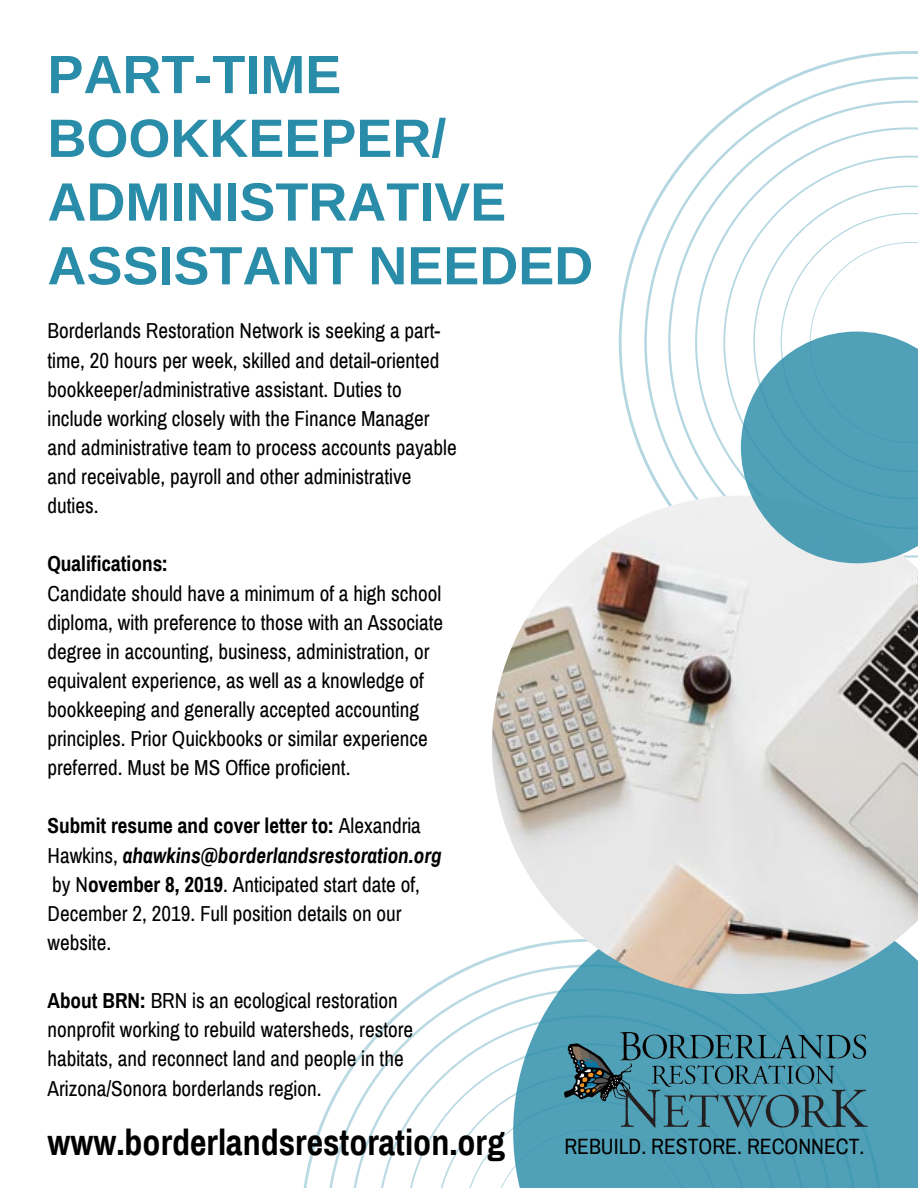
<style>
.page{position:relative;width:918px;height:1188px;background:#fff}
.page>*{position:absolute;margin:0;border:0;box-sizing:border-box;transform-origin:0 0}
.t1{font:700 54px/63.8px "Arimo";color:#298ca9}
.t2{font:700 36px "Archivo Narrow";color:#000}
.t3{font:21.6px "Archivo Narrow";color:#000}
.t4{font:21.15px/29.1px "Archivo Narrow";color:#000}
.t5{font:700 21.15px "Archivo Narrow";color:#000}
.s1{font-weight:700}
.s2{font-weight:700;font-style:italic}
</style>
<div class="page">
<svg style="left:619px;top:51px;width:299px;height:410px"></svg>
<svg style="left:644px;top:77px;width:274px;height:419px"></svg>
<div style="left:883px;top:994px;width:35px;height:194px;background:#50a1b8"></div>
<svg style="left:303px;top:956px;width:580px;height:232px"></svg>
<svg style="left:326px;top:964px;width:532px;height:224px"></svg>
<img style="left:492px;top:496px;width:426px;height:498px">
<svg style="left:741px;top:213px;width:177px;height:350px"></svg>
<img style="left:564px;top:1033px;width:303px;height:94px">
<h1 class="t1" style="left:47px;top:43px;width:547px">PART-TIME<br>BOOKKEEPER/<br>ADMINISTRATIVE<br>ASSISTANT NEEDED</h1>
<p class="t4" style="left:47px;top:317px;width:411px">Borderlands Restoration Network is seeking a part&shy;time, 20 hours per week, skilled and detail-oriented bookkeeper/administrative assistant. Duties to include working closely with the Finance Manager and administrative team to process accounts payable and receivable, payroll and other administrative duties.</p>
<p class="t5" style="left:47px;top:553px;width:122px">Qualifications:</p>
<p class="t4" style="left:47px;top:579px;width:397px">Candidate should have a minimum of a high school diploma, with preference to those with an Associate degree in accounting, business, administration, or equivalent experience, as well as a knowledge of bookkeeping and generally accepted accounting principles. Prior Quickbooks or similar experience preferred. Must be MS Office proficient.</p>
<p class="t4" style="left:47px;top:812px;width:396px"><span class="s1">Submit resume and cover letter to:</span> Alexandria Hawkins, <span class="s2">ahawkins@borderlandsrestoration.org </span>by N<span class="s1">ovember 8, 2019</span>. Anticipated start date of, December 2, 2019. Full position details on our website.</p>
<p class="t4" style="left:47px;top:987px;width:367px"><span class="s1">About BRN:</span> BRN is an ecological restoration nonprofit working to rebuild watersheds, restore habitats, and reconnect land and people in the Arizona/Sonora borderlands region.</p>
<h2 class="t2" style="left:47px;top:1124px;width:459px">www.borderlandsrestoration.org</h2>
<p class="t3" style="left:564px;top:1135px;width:302px">REBUILD. RESTORE. RECONNECT.</p>
</div>
